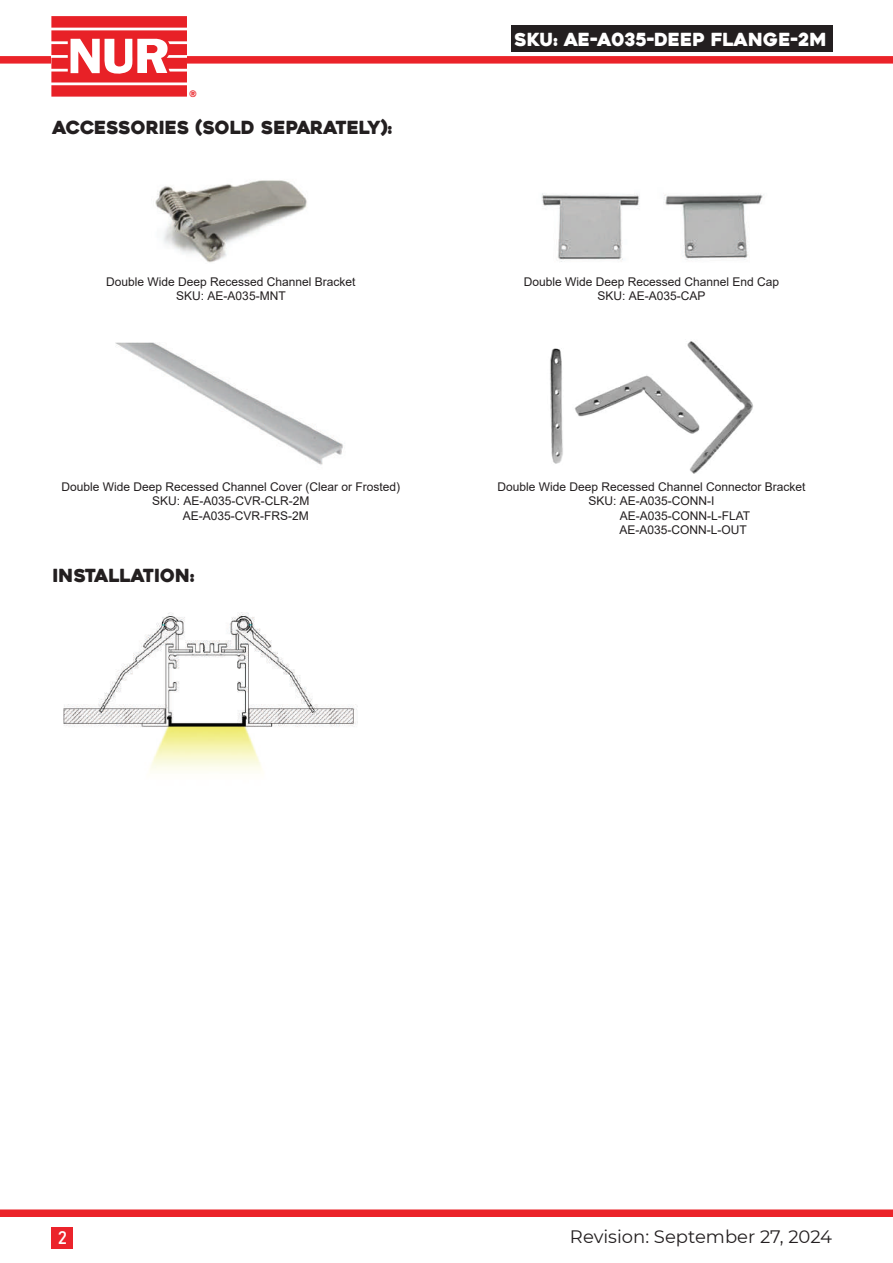
<style>
.page{position:relative;width:893px;height:1263px;background:#fff}
.page>*{position:absolute;margin:0;border:0;box-sizing:border-box;transform-origin:0 0}
.t1{font:18px "Heavitas";color:#231f20}
.t2{font:18px "Heavitas";color:#fff}
.t3{font:18px "Montserrat";color:#231f20}
.t4{font:18px "Bahnschrift";color:#fff}
.t5{font:12px/14.4px "Arial";color:#231f20;text-align:center}
.t6{font:700 9.3px "Montserrat";color:#ea2227}
</style>
<div class="page">
<div style="left:0;top:56px;width:893px;height:8px;background:#eb2329"></div>
<div style="left:0;top:1209px;width:893px;height:8px;background:#eb2329"></div>
<div style="left:511px;top:26px;width:321px;height:26px;background:#231f20"></div>
<div style="left:52px;top:1227px;width:21px;height:21px;background:#eb232b"></div>
<svg style="left:51px;top:16px;width:136px;height:81px"></svg>
<img style="left:155px;top:180px;width:152px;height:83px">
<img style="left:541px;top:193px;width:223px;height:69px">
<img style="left:550px;top:341px;width:203px;height:133px">
<img style="left:115px;top:342px;width:228px;height:123px">
<img style="left:63px;top:612px;width:294px;height:159px">
<p class="t6" style="left:189px;top:89px;width:9px">®</p>
<h1 class="t1" style="left:53px;top:116px;width:341px">ACCESSORIES (SOLD SEPARATELY):</h1>
<h1 class="t2" style="left:514px;top:29px;width:314px">SKU: AE-A035-DEEP FLANGE-2M</h1>
<p class="t5" style="left:106px;top:274px;width:251px">Double Wide Deep Recessed Channel Bracket<br>SKU: AE-A035-MNT</p>
<p class="t5" style="left:524px;top:274px;width:257px">Double Wide Deep Recessed Channel End Cap<br>SKU: AE-A035-CAP</p>
<p class="t5" style="left:61px;top:479px;width:340px">Double Wide Deep Recessed Channel Cover (Clear or Frosted)</p>
<p class="t5" style="left:152px;top:494px;width:159px">SKU: AE-A035-CVR-CLR-2M</p>
<p class="t5" style="left:183px;top:508px;width:128px">AE-A035-CVR-FRS-2M</p>
<h1 class="t1" style="left:53px;top:564px;width:143px">INSTALLATION:</h1>
<p class="t5" style="left:497px;top:479px;width:310px">Double Wide Deep Recessed Channel Connector Bracket</p>
<p class="t5" style="left:588px;top:494px;width:128px">SKU: AE-A035-CONN-I</p>
<p class="t5" style="left:620px;top:508px;width:132px">AE-A035-CONN-L-FLAT</p>
<p class="t5" style="left:620px;top:522px;width:129px">AE-A035-CONN-L-OUT</p>
<h1 class="t4" style="left:58px;top:1224px;width:11px">2</h1>
<h1 class="t3" style="left:570px;top:1224px;width:264px">Revision: September 27, 2024</h1>
</div>
